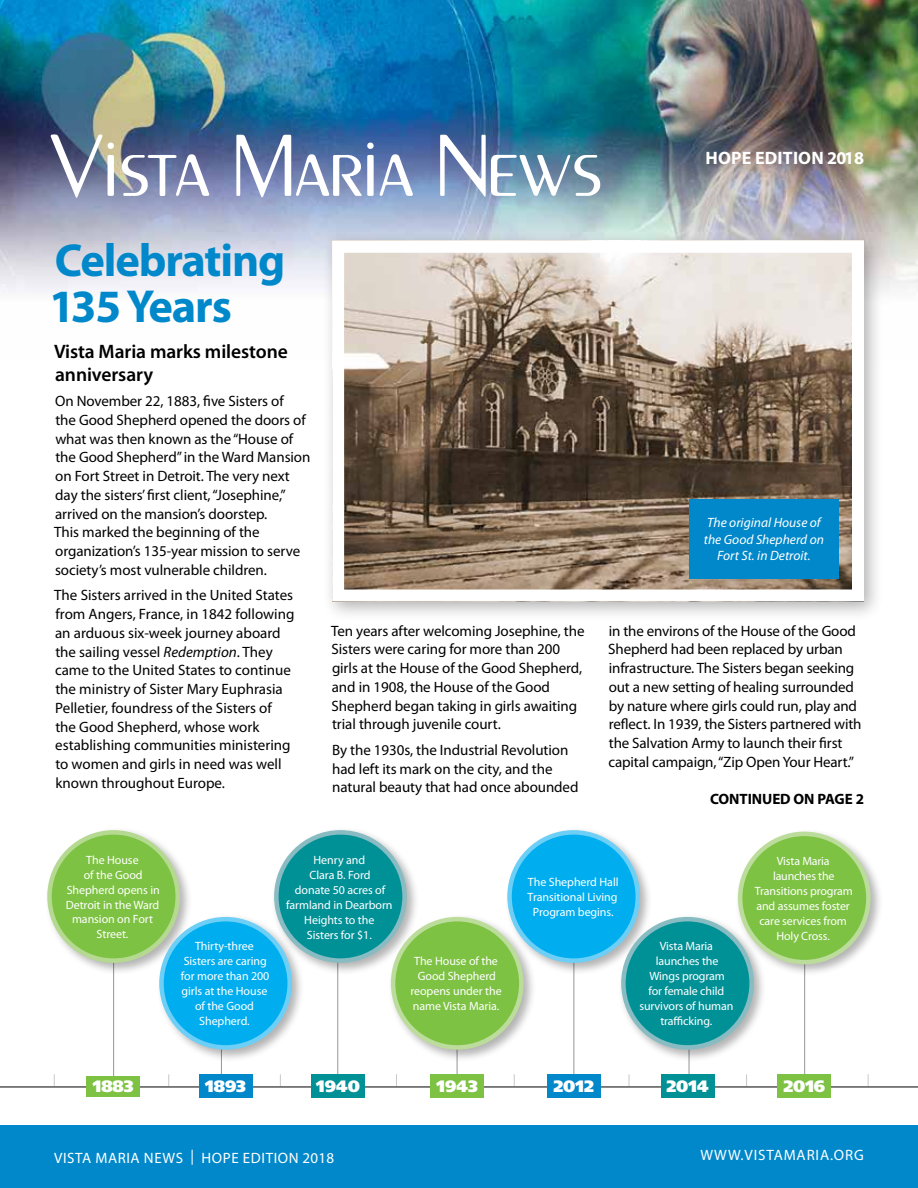
<style>
.page{position:relative;width:918px;height:1188px;background:#fff}
.page>*{position:absolute;margin:0;border:0;box-sizing:border-box;transform-origin:0 0}
.t1{font:700 46.5px/46.5px "Myriad Pro";letter-spacing:-.025em;color:#0088ca}
.t2{font:600 19.5px/22.5px "Myriad Pro";letter-spacing:-.005em;color:#000}
.t3{font:700 18px "Myriad Pro";letter-spacing:.01em;color:#fff}
.t4{font:900 16.5px "Frutiger";color:#fff}
.t5{font:15px/18.8px "Myriad Pro";letter-spacing:-.005em;color:#000}
.t6{font:15px "Myriad Pro";letter-spacing:.04em;color:#fff}
.t7{font:15px "Myriad Pro";letter-spacing:.06em;color:#fff}
.t8{font:700 15px "Myriad Pro";letter-spacing:-.005em;color:#000}
.t9{font:italic 13.5px/16.5px "Myriad Pro";color:#fff;text-align:center}
.t10{font:12px/15px "Myriad Pro";letter-spacing:-.005em;color:#fff;text-align:center}
.s1{font-style:italic}
</style>
<div class="page">
<hr style="left:804px;top:943px;width:1px;height:144px;background:#939598">
<hr style="left:689px;top:943px;width:1px;height:144px;background:#939598">
<hr style="left:574px;top:943px;width:1px;height:144px;background:#939598">
<hr style="left:457px;top:943px;width:1px;height:144px;background:#939598">
<hr style="left:337px;top:943px;width:1px;height:144px;background:#939598">
<hr style="left:221px;top:943px;width:1px;height:144px;background:#939598">
<hr style="left:113px;top:943px;width:1px;height:144px;background:#939598">
<div style="left:0;top:1125px;width:918px;height:63px;background:#0088ca"></div>
<img style="left:0;top:0;width:918px;height:293px">
<svg style="left:51px;top:134px;width:51px;height:64px"></svg>
<svg style="left:108px;top:143px;width:6px;height:53px"></svg>
<svg style="left:122px;top:154px;width:87px;height:42px"></svg>
<svg style="left:236px;top:135px;width:177px;height:62px"></svg>
<svg style="left:440px;top:135px;width:160px;height:62px"></svg>
<div style="left:322px;top:230px;width:562px;height:391px;background:#000;opacity:.3"></div>
<img style="left:345px;top:254px;width:506px;height:335px">
<div style="left:332px;top:241px;width:532px;height:361px;border:12px solid #fff"></div>
<div style="left:689px;top:499px;width:150px;height:80px;background:#0088ca"></div>
<hr style="left:0;top:1087px;width:918px;height:1px;background:#000">
<div style="left:86px;top:1076px;width:54px;height:20px;background:#7dc242"></div>
<div style="left:199px;top:1074px;width:54px;height:24px;background:#0088ca"></div>
<div style="left:311px;top:1074px;width:54px;height:24px;background:#009197"></div>
<div style="left:430px;top:1074px;width:54px;height:24px;background:#7dc242"></div>
<div style="left:547px;top:1074px;width:54px;height:24px;background:#0088ca"></div>
<div style="left:661px;top:1074px;width:54px;height:24px;background:#009197"></div>
<div style="left:777px;top:1074px;width:54px;height:24px;background:#7dc242"></div>
<div style="left:44px;top:827px;width:149px;height:149px;background:#000;opacity:.3"></div>
<div style="left:50px;top:832px;width:128px;height:129px;background:#7dc242;border-radius:50%"></div>
<div style="left:47px;top:830px;width:133px;height:133px;border:4px solid #b5d991;border-radius:50%"></div>
<div style="left:156px;top:913px;width:149px;height:149px;background:#000;opacity:.3"></div>
<div style="left:161px;top:919px;width:129px;height:128px;background:#00aeef;border-radius:50%"></div>
<div style="left:159px;top:917px;width:133px;height:133px;border:4px solid #6dcff6;border-radius:50%"></div>
<div style="left:271px;top:827px;width:149px;height:149px;background:#000;opacity:.3"></div>
<div style="left:276px;top:832px;width:129px;height:129px;background:#009197;border-radius:50%"></div>
<div style="left:274px;top:830px;width:133px;height:133px;border:4px solid #88bcc2;border-radius:50%"></div>
<div style="left:387px;top:913px;width:149px;height:149px;background:#000;opacity:.3"></div>
<div style="left:393px;top:919px;width:128px;height:128px;background:#7dc242;border-radius:50%"></div>
<div style="left:391px;top:917px;width:133px;height:133px;border:4px solid #bcdc9b;border-radius:50%"></div>
<div style="left:504px;top:827px;width:149px;height:149px;background:#000;opacity:.3"></div>
<div style="left:510px;top:832px;width:128px;height:129px;background:#00aeef;border-radius:50%"></div>
<div style="left:507px;top:830px;width:133px;height:133px;border:4px solid #6dcff6;border-radius:50%"></div>
<div style="left:618px;top:913px;width:149px;height:149px;background:#000;opacity:.3"></div>
<div style="left:623px;top:919px;width:129px;height:128px;background:#009197;border-radius:50%"></div>
<div style="left:621px;top:917px;width:133px;height:133px;border:4px solid #88bcc2;border-radius:50%"></div>
<div style="left:734px;top:828px;width:149px;height:149px;background:#000;opacity:.3"></div>
<div style="left:740px;top:834px;width:128px;height:128px;background:#7dc242;border-radius:50%"></div>
<div style="left:738px;top:832px;width:133px;height:132px;border:4px solid #bcdc9b;border-radius:50%"></div>
<svg style="left:168px;top:1074px;width:1px;height:12px"></svg>
<svg style="left:54px;top:1074px;width:1px;height:12px"></svg>
<svg style="left:280px;top:1074px;width:1px;height:12px"></svg>
<svg style="left:396px;top:1074px;width:1px;height:12px"></svg>
<svg style="left:514px;top:1074px;width:1px;height:12px"></svg>
<svg style="left:629px;top:1074px;width:1px;height:12px"></svg>
<svg style="left:746px;top:1074px;width:1px;height:12px"></svg>
<svg style="left:868px;top:1074px;width:1px;height:12px"></svg>
<p class="t3" style="left:706px;top:146px;width:160px">HOPE EDITION 2018</p>
<h1 class="t1" style="left:49px;top:235px;width:238px">Celebrating<br>135 Years</h1>
<h2 class="t2" style="left:54px;top:340px;width:235px">Vista Maria marks milestone anniversary</h2>
<p class="t5" style="left:54px;top:392px;width:258px">On November 22, 1883, five Sisters of<br>the Good Shepherd opened the doors of what was then known as the “House of the Good Shepherd” in the Ward Mansion on Fort Street in Detroit. The very next day the sisters’ first client, “Josephine,” arrived on the mansion’s doorstep.<br>This marked the beginning of the organization’s 135-year mission to serve society’s most vulnerable children.</p>
<p class="t5" style="left:54px;top:586px;width:242px">The Sisters arrived in the United States from Angers, France, in 1842 following an arduous six-week journey aboard the sailing vessel <span class="s1">Redemption</span>. They came to the United States to continue the ministry of Sister Mary Euphrasia Pelletier, foundress of the Sisters of the Good Shepherd, whose work establishing communities ministering to women and girls in need was well known throughout Europe.</p>
<p class="t5" style="left:331px;top:621px;width:255px">Ten years after welcoming Josephine, the Sisters were caring for more than 200 girls at the House of the Good Shepherd, and in 1908, the House of the Good Shepherd began taking in girls awaiting trial through juvenile court.</p>
<p class="t5" style="left:332px;top:740px;width:248px">By the 1930s, the Industrial Revolution had left its mark on the city, and the natural beauty that had once abounded</p>
<p class="t9" style="left:704px;top:514px;width:122px">The original House of the Good Shepherd on<br>Fort St. in Detroit.</p>
<p class="t5" style="left:608px;top:621px;width:255px">in the environs of the House of the Good Shepherd had been replaced by urban infrastructure. The Sisters began seeking out a new setting of healing surrounded by nature where girls could run, play and reflect. In 1939, the Sisters partnered with the Salvation Army to launch their first capital campaign, “Zip Open Your Heart.”</p>
<p class="t8" style="left:710px;top:789px;width:155px">CONTINUED ON PAGE 2</p>
<p class="t10" style="left:66px;top:852px;width:96px">The House<br>of the Good<br>Shepherd opens in<br>Detroit in the Ward mansion on Fort<br>Street.</p>
<p class="t10" style="left:181px;top:939px;width:90px">Thirty-three<br>Sisters are caring for more than 200 girls at the House of the Good<br>Shepherd.</p>
<p class="t10" style="left:286px;top:852px;width:108px">Henry and<br>Clara B. Ford<br>donate 50 acres of farmland in Dearborn<br>Heights to the<br>Sisters for $1.</p>
<p class="t10" style="left:410px;top:954px;width:93px">The House of the<br>Good Shepherd reopens under the name Vista Maria.</p>
<p class="t10" style="left:528px;top:874px;width:92px">The Shepherd Hall<br>Transitional Living<br>Program begins.</p>
<p class="t10" style="left:639px;top:939px;width:95px">Vista Maria launches the<br>Wings program<br>for female child survivors of human trafficking.</p>
<p class="t10" style="left:755px;top:853px;width:99px">Vista Maria launches the<br>Transitions program and assumes foster care services from<br>Holy Cross.</p>
<p class="t4" style="left:93px;top:1076px;width:42px">1883</p>
<p class="t4" style="left:205px;top:1076px;width:42px">1893</p>
<p class="t4" style="left:316px;top:1076px;width:45px">1940</p>
<p class="t4" style="left:437px;top:1076px;width:43px">1943</p>
<p class="t4" style="left:554px;top:1076px;width:42px">2012</p>
<p class="t4" style="left:666px;top:1076px;width:44px">2014</p>
<p class="t4" style="left:783px;top:1076px;width:43px">2016</p>
<p class="t6" style="left:54px;top:1149px;width:282px">VISTA MARIA NEWS | HOPE EDITION 2018</p>
<p class="t7" style="left:700px;top:1146px;width:165px">WWW.VISTAMARIA.ORG</p>
<p class="t6" style="left:69px;top:1155px;width:216px">VISTA MARIA NEWS | FALL 2015</p>
</div>
